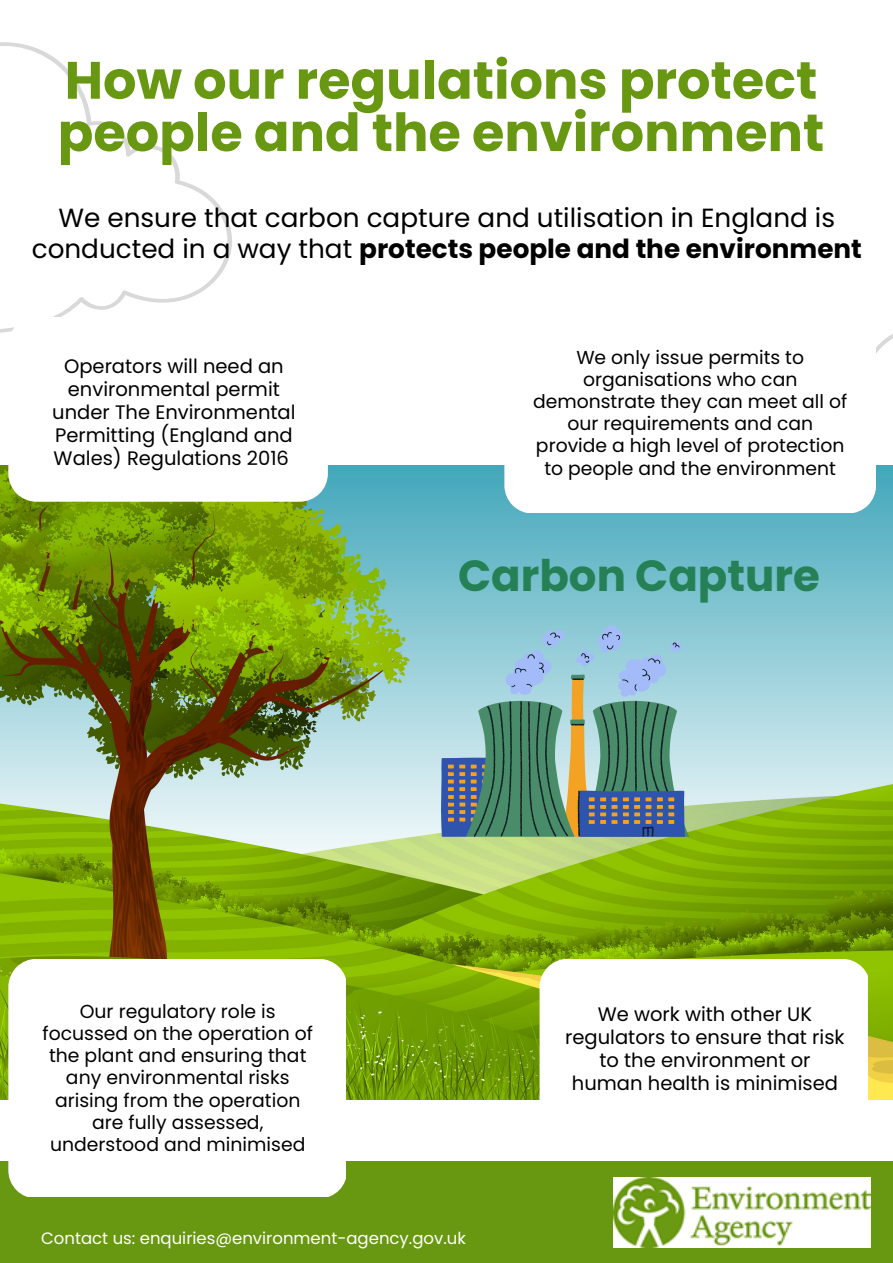
<style>
.page{position:relative;width:893px;height:1263px;background:#fff}
.page>*{position:absolute;margin:0;border:0;box-sizing:border-box;transform-origin:0 0}
.t1{font:700 52.5px/52.3px "Poppins";color:#689711}
.t2{font:700 43.5px "Poppins";color:#258056}
.t3{font:26.25px/31px "Poppins";color:#000;text-align:center}
.t4{font:19.5px/23.1px "Poppins";color:#000;text-align:center}
.t5{font:18.83px/22.3px "Poppins";color:#000;text-align:center}
.t6{font:18.75px/22.2px "Poppins";color:#000;text-align:center}
.t7{font:16.5px "Poppins";color:#fffffe}
.s1{font-weight:700}
</style>
<div class="page">
<svg style="left:0;top:42px;width:232px;height:291px"></svg>
<img style="left:0;top:465px;width:893px;height:634px">
<svg style="left:441px;top:625px;width:248px;height:212px;background:#79a2a3"></svg>
<svg style="left:539px;top:959px;width:329px;height:141px"></svg>
<svg style="left:504px;top:465px;width:372px;height:47px"></svg>
<svg style="left:8px;top:317px;width:320px;height:185px"></svg>
<div style="left:0;top:1162px;width:893px;height:101px;background:#689711"></div>
<svg style="left:8px;top:959px;width:338px;height:238px"></svg>
<img style="left:613px;top:1177px;width:257px;height:71px">
<h1 class="t1" style="left:58px;top:54px;width:768px">How our regulations protect people and the environment</h1>
<h3 class="t3" style="left:32px;top:203px;width:831px">We ensure that carbon capture and utilisation in England is conducted in a way that <span class="s1">protects people and the environment</span></h3>
<p class="t4" style="left:52px;top:355px;width:245px">Operators will need an environmental permit under The Environmental<br>Permitting (England and<br>Wales) Regulations 2016</p>
<p class="t6" style="left:533px;top:346px;width:316px">We only issue permits to organisations who can demonstrate they can meet all of our requirements and can provide a high level of protection to people and the environment</p>
<h2 class="t2" style="left:458px;top:545px;width:363px">Carbon Capture</h2>
<p class="t5" style="left:43px;top:1000px;width:272px">Our regulatory role is focussed on the operation of the plant and ensuring that any environmental risks arising from the operation are fully assessed, understood and minimised</p>
<p class="t4" style="left:565px;top:1003px;width:281px">We work with other UK regulators to ensure that risk to the environment or human health is minimised</p>
<p class="t7" style="left:41px;top:1226px;width:426px">Contact us: enquiries@environment-agency.gov.uk</p>
</div>
